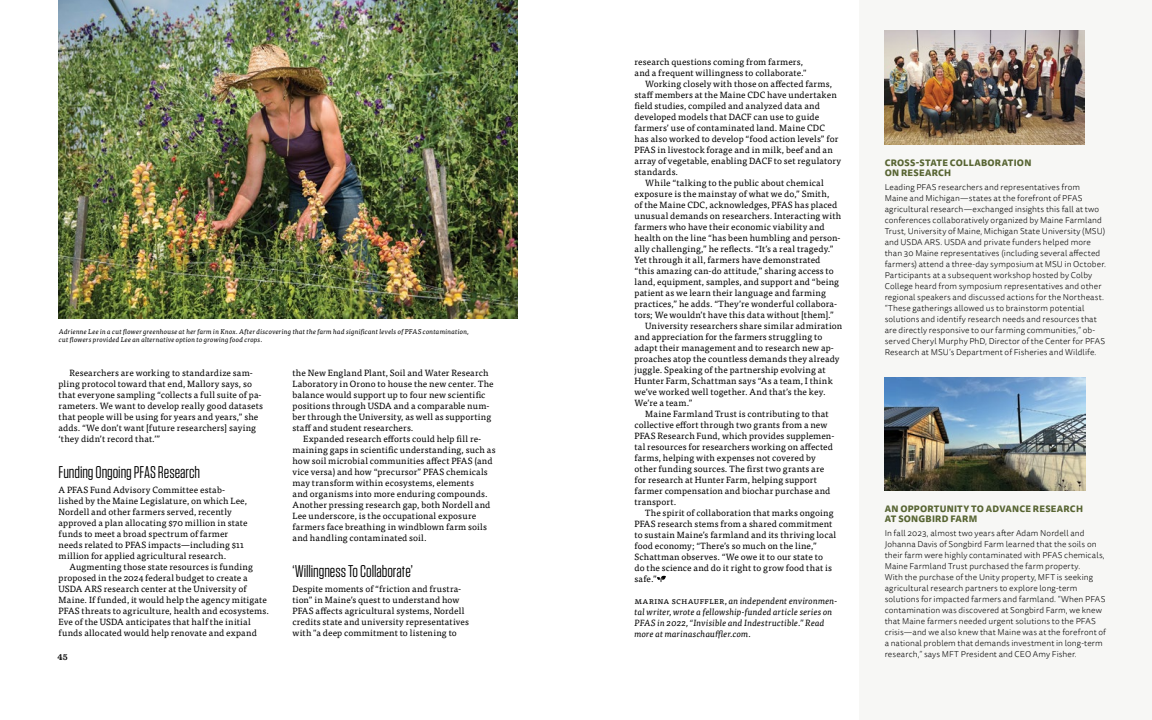
<style>
.page{position:relative;width:1152px;height:720px;background:#fff}
.page>*{position:absolute;margin:0;border:0;box-sizing:border-box;transform-origin:0 0}
.t1{font:17px "Tungsten";letter-spacing:-.005em;color:#000}
.t2{font:9px/11px "Tisa Pro";letter-spacing:.015em;color:#000}
.t3{font:italic 9px/11px "Tisa Pro";letter-spacing:.01em;color:#000}
.t4{font:9px "Tisa Pro";letter-spacing:.035em;color:#000}
.t5{font:800 9px/10px "Tisa Sans Pro";letter-spacing:.025em;color:#586533}
.t6{font:600 9px "Sentinel";color:#000}
.t7{font:300 8.5px/11px "Tisa Sans Pro";letter-spacing:.01em;color:#000}
.t8{font:italic 7px/8.1px "Tisa Pro";letter-spacing:.015em;color:#000}
.s1{font-style:normal}
</style>
<div class="page">
<div style="left:860px;top:0;width:292px;height:720px;background:#f7f7f5"></div>
<svg style="left:657px;top:576px;width:9px;height:6px"></svg>
<img style="left:58px;top:0;width:460px;height:319px">
<img style="left:884px;top:31px;width:201px;height:114px">
<img style="left:885px;top:377px;width:200px;height:114px">
<p class="t8" style="left:59px;top:327px;width:411px">Adrienne Lee in a cut flower greenhouse at her farm in Knox. After discovering that the farm had significant levels of PFAS contamination, cut flowers provided Lee an alternative option to growing food crops.</p>
<p class="t2" style="left:59px;top:367px;width:206px;text-indent:11px">Researchers are working to standardize sam&shy;pling protocol toward that end, Mallory says, so that everyone sampling “collects a full suite of pa&shy;rameters. We want to develop really good datasets that people will be using for years and years,” she adds. “We don’t want [future researchers] saying ‘they didn’t record that.’”</p>
<h1 class="t1" style="left:59px;top:463px;width:143px">Funding Ongoing PFAS Research</h1>
<p class="t2" style="left:59px;top:484px;width:190px">A PFAS Fund Advisory Committee estab&shy;lished by the Maine Legislature, on which Lee, Nordell and other farmers served, recently approved a plan allocating $70 million in state funds to meet a broad spectrum of farmer needs related to PFAS impacts—including $11 million for applied agricultural research.</p>
<p class="t2" style="left:59px;top:561px;width:212px;text-indent:11px">Augmenting those state resources is funding proposed in the 2024 federal budget to create a USDA ARS research center at the University of Maine. If funded, it would help the agency mitigate PFAS threats to agriculture, health and ecosystems.<br>Eve of the USDA anticipates that half the initial funds allocated would help renovate and expand</p>
<p class="t6" style="left:58px;top:650px;width:12px">45</p>
<p class="t2" style="left:293px;top:367px;width:203px">the New England Plant, Soil and Water Research Laboratory in Orono to house the new center. The balance would support up to four new scientific positions through USDA and a comparable num&shy;ber through the University, as well as supporting staff and student researchers.</p>
<p class="t2" style="left:293px;top:433px;width:205px;text-indent:11px">Expanded research efforts could help fill re&shy;maining gaps in scientific understanding, such as how soil microbial communities affect PFAS (and vice versa) and how “precursor” PFAS chemicals may transform within ecosystems, elements<br>and organisms into more enduring compounds.<br>Another pressing research gap, both Nordell and Lee underscore, is the occupational exposure farmers face breathing in windblown farm soils and handling contaminated soil.</p>
<h1 class="t1" style="left:292px;top:562px;width:122px">‘Willingness To Collaborate’</h1>
<p class="t2" style="left:292px;top:583px;width:178px">Despite moments of “friction and frustra&shy;tion” in Maine’s quest to understand how PFAS affects agricultural systems, Nordell credits state and university representatives with "a deep commitment to listening to</p>
<p class="t2" style="left:634px;top:56px;width:170px">research questions coming from farmers,</p>
<p class="t2" style="left:634px;top:67px;width:174px">and a frequent willingness to collaborate."</p>
<p class="t4" style="left:645px;top:77px;width:188px">Working closely with those on affected farms,</p>
<p class="t2" style="left:634px;top:89px;width:204px">staff members at the Maine CDC have undertaken</p>
<p class="t2" style="left:634px;top:100px;width:187px">field studies, compiled and analyzed data and</p>
<p class="t2" style="left:634px;top:111px;width:186px">developed models that DACF can use to guide</p>
<p class="t2" style="left:634px;top:122px;width:192px">farmers’ use of contaminated land. Maine CDC</p>
<p class="t2" style="left:634px;top:133px;width:205px">has also worked to develop “food action levels” for</p>
<p class="t2" style="left:634px;top:144px;width:200px">PFAS in livestock forage and in milk, beef and an</p>
<p class="t2" style="left:634px;top:155px;width:208px">array of vegetable, enabling DACF to set regulatory</p>
<p class="t2" style="left:634px;top:166px;width:45px">standards.</p>
<p class="t2" style="left:645px;top:177px;width:180px">While “talking to the public about chemical</p>
<p class="t2" style="left:634px;top:188px;width:196px">exposure is the mainstay of what we do,” Smith,</p>
<p class="t2" style="left:634px;top:199px;width:204px">of the Maine CDC, acknowledges, PFAS has placed</p>
<p class="t2" style="left:634px;top:210px;width:208px">unusual demands on researchers. Interacting with</p>
<p class="t2" style="left:634px;top:221px;width:192px">farmers who have their economic viability and</p>
<p class="t2" style="left:634px;top:232px;width:208px">health on the line “has been humbling and person-</p>
<p class="t2" style="left:634px;top:243px;width:201px">ally challenging,” he reflects. “It’s a real tragedy.”</p>
<p class="t2" style="left:634px;top:254px;width:187px">Yet through it all, farmers have demonstrated</p>
<p class="t2" style="left:634px;top:265px;width:201px">“this amazing can-do attitude,” sharing access to</p>
<p class="t2" style="left:634px;top:276px;width:206px">land, equipment, samples, and support and “being</p>
<p class="t2" style="left:634px;top:287px;width:193px">patient as we learn their language and farming</p>
<p class="t2" style="left:634px;top:298px;width:204px">practices,” he adds. “They’re wonderful collabora-</p>
<p class="t2" style="left:634px;top:309px;width:201px">tors; We wouldn’t have this data without [them].”</p>
<p class="t2" style="left:645px;top:320px;width:198px">University researchers share similar admiration</p>
<p class="t2" style="left:634px;top:331px;width:189px">and appreciation for the farmers struggling to</p>
<p class="t2" style="left:634px;top:342px;width:201px">adapt their management and to research new ap-</p>
<p class="t2" style="left:634px;top:353px;width:207px">proaches atop the countless demands they already</p>
<p class="t2" style="left:634px;top:364px;width:193px">juggle. Speaking of the partnership evolving at</p>
<p class="t2" style="left:634px;top:375px;width:200px">Hunter Farm, Schattman says “As a team, I think</p>
<p class="t2" style="left:634px;top:386px;width:193px">we’ve worked well together. And that’s the key.</p>
<p class="t2" style="left:634px;top:397px;width:60px">We’re a team.”</p>
<p class="t2" style="left:645px;top:408px;width:185px">Maine Farmland Trust is contributing to that</p>
<p class="t2" style="left:634px;top:419px;width:194px">collective effort through two grants from a new</p>
<p class="t2" style="left:634px;top:430px;width:201px">PFAS Research Fund, which provides supplemen-</p>
<p class="t2" style="left:634px;top:441px;width:200px">tal resources for researchers working on affected</p>
<p class="t2" style="left:634px;top:452px;width:183px">farms, helping with expenses not covered by</p>
<p class="t2" style="left:634px;top:463px;width:191px">other funding sources. The first two grants are</p>
<p class="t2" style="left:634px;top:474px;width:184px">for research at Hunter Farm, helping support</p>
<p class="t2" style="left:634px;top:485px;width:197px">farmer compensation and biochar purchase and</p>
<p class="t2" style="left:634px;top:496px;width:43px">transport.</p>
<p class="t4" style="left:645px;top:506px;width:190px">The spirit of collaboration that marks ongoing</p>
<p class="t2" style="left:634px;top:518px;width:199px">PFAS research stems from a shared commitment</p>
<p class="t2" style="left:634px;top:529px;width:203px">to sustain Maine’s farmland and its thriving local</p>
<p class="t2" style="left:634px;top:540px;width:184px">food economy; “There’s so much on the line,”</p>
<p class="t2" style="left:634px;top:551px;width:190px">Schattman observes. “We owe it to our state to</p>
<p class="t2" style="left:634px;top:562px;width:199px">do the science and do it right to grow food that is</p>
<p class="t2" style="left:634px;top:573px;width:24px">safe.”</p>
<p class="t3" style="left:634px;top:595px;width:204px"><span class="s1">marina schauffler,</span> an independent environmen&shy;tal writer, wrote a fellowship-funded article series on PFAS in 2022, “Invisible and Indestructible.” Read more at marinaschauffler.com.</p>
<p class="t5" style="left:885px;top:158px;width:148px">CROSS-STATE COLLABORATION<br>ON RESEARCH</p>
<p class="t7" style="left:885px;top:182px;width:223px">Leading PFAS researchers and representatives from<br>Maine and Michigan—states at the forefront of PFAS agricultural research—exchanged insights this fall at two conferences collaboratively organized by Maine Farmland Trust, University of Maine, Michigan State University (MSU) and USDA ARS. USDA and private funders helped more than 30 Maine representatives (including several affected farmers) attend a three-day symposium at MSU in October.<br>Participants at a subsequent workshop hosted by Colby College heard from symposium representatives and other regional speakers and discussed actions for the Northeast. “These gatherings allowed us to brainstorm potential solutions and identify research needs and resources that are directly responsive to our farming communities,” ob&shy;served Cheryl Murphy PhD, Director of the Center for PFAS Research at MSU’s Department of Fisheries and Wildlife.</p>
<p class="t5" style="left:885px;top:504px;width:200px">AN OPPORTUNITY TO ADVANCE RESEARCH<br>AT SONGBIRD FARM</p>
<p class="t7" style="left:885px;top:528px;width:223px">In fall 2023, almost two years after Adam Nordell and Johanna Davis of Songbird Farm learned that the soils on their farm were highly contaminated with PFAS chemicals, Maine Farmland Trust purchased the farm property.<br>With the purchase of the Unity property, MFT is seeking agricultural research partners to explore long-term solutions for impacted farmers and farmland. “When PFAS contamination was discovered at Songbird Farm, we knew that Maine farmers needed urgent solutions to the PFAS crisis—and we also knew that Maine was at the forefront of a national problem that demands investment in long-term research,” says MFT President and CEO Amy Fisher.</p>
</div>
